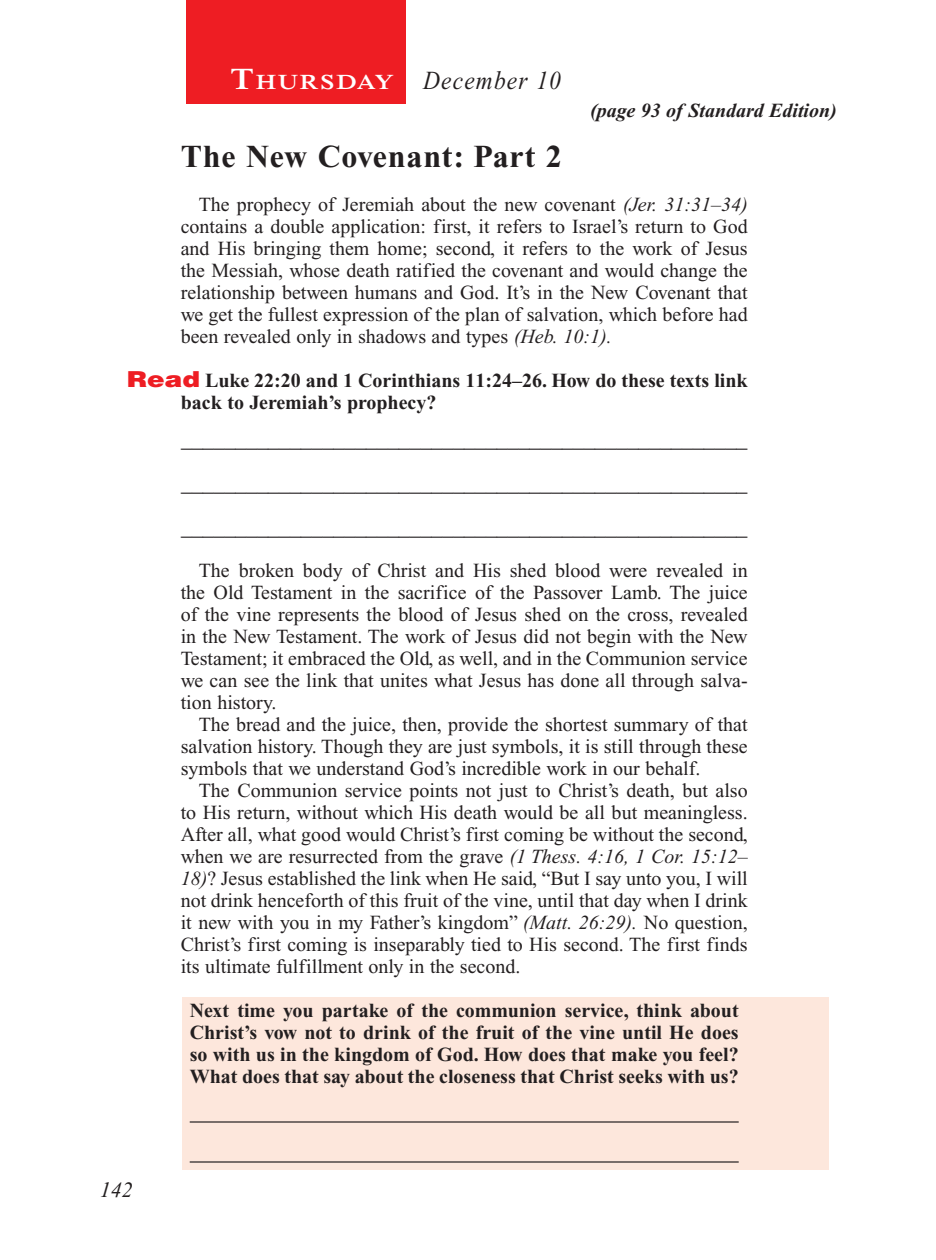
<style>
.page{position:relative;width:936px;height:1260px;background:#fff}
.page>*{position:absolute;margin:0;border:0;box-sizing:border-box;transform-origin:0 0}
.Head{font:700 32px "Times New Roman PS Std";letter-spacing:.025em;color:#231f20}
.Lesson_Dates{font:italic 26px "Times New Roman PS Std";letter-spacing:.05em;color:#231f20;scale:.9 1}
.Blank_Lines_SB{font:22px "Times New Roman PS Std";color:#231f20}
.Blank_Lines{font:22px "Times New Roman PS Std";color:#231f20}
.PageNumbers{font:italic 22px "Times New Roman PS Std";color:#231f20}
.Daily_Header{font:600 21px "Times NRMT Std";letter-spacing:.07em;color:#fff;scale:1.1 1}
.Body{font:20px/22px "Times New Roman PS Std";color:#231f20;text-align:justify}
.x-screened_box-text{font:700 20px/22px "Times New Roman PS Std";color:#231f20;text-align:justify}
.Question{font:700 20px/22px "Times New Roman PS Std";color:#231f20}
.Page_from_SE{font:italic 700 20px "Times New Roman PS Std";color:#231f20}
.s1{font-size:30px}
.s2{font-style:italic}
.s3{font-family:"Helvetica LT Std";font-weight:900;font-size:22px;color:#ee1d23}
</style>
<div class="page">
<div style="left:186px;top:0;width:220px;height:103px;background:#ee1d23"></div>
<div style="left:183px;top:997px;width:646px;height:173px;background:#fde7dc"></div>
<hr style="left:190px;top:1121px;width:549px;height:2px;background:#231f20">
<hr style="left:190px;top:1161px;width:549px;height:2px;background:#231f20">
<p class="Daily_Header" style="left:231px;top:70px;width:150px"><span class="s1">T</span>HURSDAY</p>
<p class="Lesson_Dates" style="left:423px;top:66px;width:154px">December 10</p>
<p class="Page_from_SE" style="left:590px;top:100px;width:248px">(page 93 of Standard Edition)</p>
<p class="Head" style="left:181px;top:138px;width:383px">The New Covenant: Part 2</p>
<p class="Body" style="left:181px;top:193px;width:569px;text-indent:18px">The prophecy of Jeremiah about the new covenant <span class="s2">(Jer. 31:31–34) </span>contains a double application: first, it refers to Israel’s return to God and His bringing them home; second, it refers to the work of Jesus the Messiah, whose death ratified the covenant and would change the relationship between humans and God. It’s in the New Covenant that we get the fullest expression of the plan of salvation, which before had been revealed only in shadows and types <span class="s2">(Heb. 10:1).</span></p>
<p class="Question" style="left:181px;top:369px;width:568px;text-indent:-54px"><span class="s3">Read</span> Luke 22:20 and 1 Corinthians 11:24–26. How do these texts link back to Jeremiah’s prophecy?</p>
<p class="Blank_Lines_SB" style="left:181px;top:427px;width:568px">____________________________________________________</p>
<p class="Blank_Lines" style="left:181px;top:471px;width:568px">____________________________________________________</p>
<p class="PageNumbers" style="left:100px;top:1178px;width:34px">142</p>
<p class="Blank_Lines_SB" style="left:181px;top:515px;width:568px">____________________________________________________</p>
<p class="Body" style="left:181px;top:559px;width:569px;text-indent:18px">The broken body of Christ and His shed blood were revealed in the Old Testament in the sacrifice of the Passover Lamb. The juice of the vine represents the blood of Jesus shed on the cross, revealed in the New Testament. The work of Jesus did not begin with the New Testament; it embraced the Old, as well, and in the Communion service we can see the link that unites what Jesus has done all through salva&shy;tion history.</p>
<p class="Body" style="left:181px;top:713px;width:569px;text-indent:18px">The bread and the juice, then, provide the shortest summary of that salvation history. Though they are just symbols, it is still through these symbols that we understand God’s incredible work in our behalf.</p>
<p class="Body" style="left:181px;top:779px;width:569px;text-indent:18px">The Communion service points not just to Christ’s death, but also to His return, without which His death would be all but meaningless.<br>After all, what good would Christ’s first coming be without the second, when we are resurrected from the grave <span class="s2">(1 Thess. 4:16, 1 Cor. 15:12– 18)</span>? Jesus established the link when He said, “But I say unto you, I will not drink henceforth of this fruit of the vine, until that day when I drink it new with you in my Father’s kingdom” <span class="s2">(Matt. 26:29).</span> No question, Christ’s first coming is inseparably tied to His second. The first finds its ultimate fulfillment only in the second.</p>
<p class="x-screened_box-text" style="left:190px;top:999px;width:551px">Next time you partake of the communion service, think about Christ’s vow not to drink of the fruit of the vine until He does so with us in the kingdom of God. How does that make you feel?<br>What does that say about the closeness that Christ seeks with us?</p>
</div>
